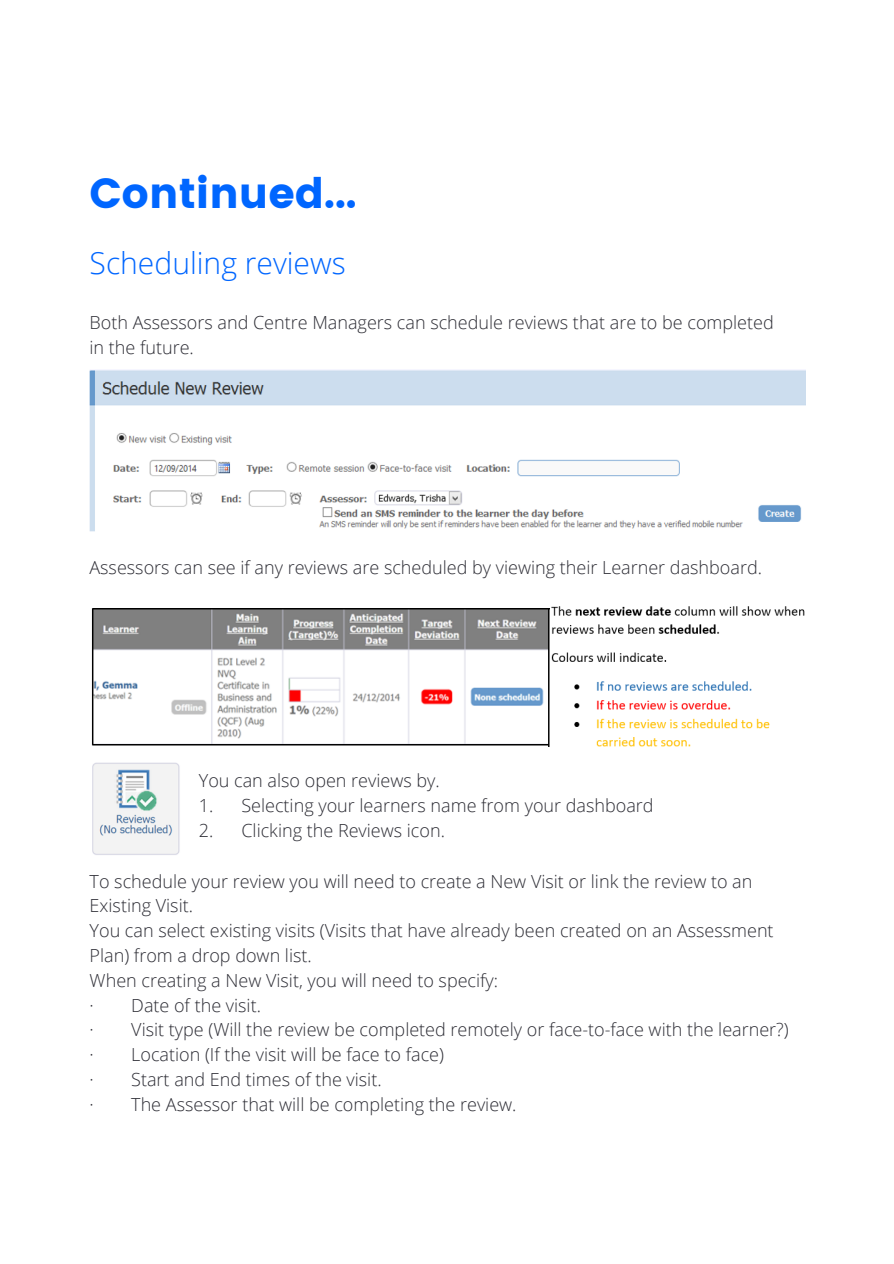
<style>
.page{position:relative;width:894px;height:1264px;background:#fff}
.page>*{position:absolute;margin:0;border:0;box-sizing:border-box;transform-origin:0 0}
.t1{font:42px "Poppins";color:#06f}
.t2{font:300 30px "Open Sans";color:#06f}
.t3{font:300 18px/24.8px "Open Sans";color:#2d2d35}
</style>
<div class="page">
<img style="left:91px;top:608px;width:459px;height:138px">
<img style="left:551px;top:606px;width:254px;height:141px">
<img style="left:92px;top:762px;width:88px;height:93px">
<img style="left:89px;top:370px;width:715px;height:162px">
<h1 class="t1" style="left:89px;top:169px;width:269px">Continued...</h1>
<h2 class="t2" style="left:90px;top:242px;width:257px">Scheduling reviews</h2>
<p class="t3" style="left:89px;top:310px;width:685px">Both Assessors and Centre Managers can schedule reviews that are to be completed in the future.</p>
<p class="t3" style="left:89px;top:555px;width:674px">Assessors can see if any reviews are scheduled by viewing their Learner dashboard.</p>
<p class="t3" style="left:199px;top:768px;width:242px">You can also open reviews by.<br>1.</p>
<p class="t3" style="left:241px;top:792px;width:413px">Selecting your learners name from your dashboard</p>
<p class="t3" style="left:199px;top:817px;width:16px">2.</p>
<p class="t3" style="left:241px;top:817px;width:205px">Clicking the Reviews icon.</p>
<p class="t3" style="left:90px;top:868px;width:685px">To schedule your review you will need to create a New Visit or link the review to an Existing Visit.<br>You can select existing visits (Visits that have already been created on an Assessment Plan) from a drop down list.<br>When creating a New Visit, you will need to specify:<br>·</p>
<p class="t3" style="left:131px;top:992px;width:131px">Date of the visit.</p>
<p class="t3" style="left:90px;top:1016px;width:6px">·</p>
<p class="t3" style="left:131px;top:1016px;width:658px">Visit type (Will the review be completed remotely or face-to-face with the learner?)</p>
<p class="t3" style="left:90px;top:1041px;width:6px">·</p>
<p class="t3" style="left:131px;top:1041px;width:314px">Location (If the visit will be face to face)</p>
<p class="t3" style="left:90px;top:1066px;width:6px">·</p>
<p class="t3" style="left:131px;top:1066px;width:252px">Start and End times of the visit.</p>
<p class="t3" style="left:90px;top:1091px;width:6px">·</p>
<p class="t3" style="left:131px;top:1091px;width:386px">The Assessor that will be completing the review.</p>
</div>
